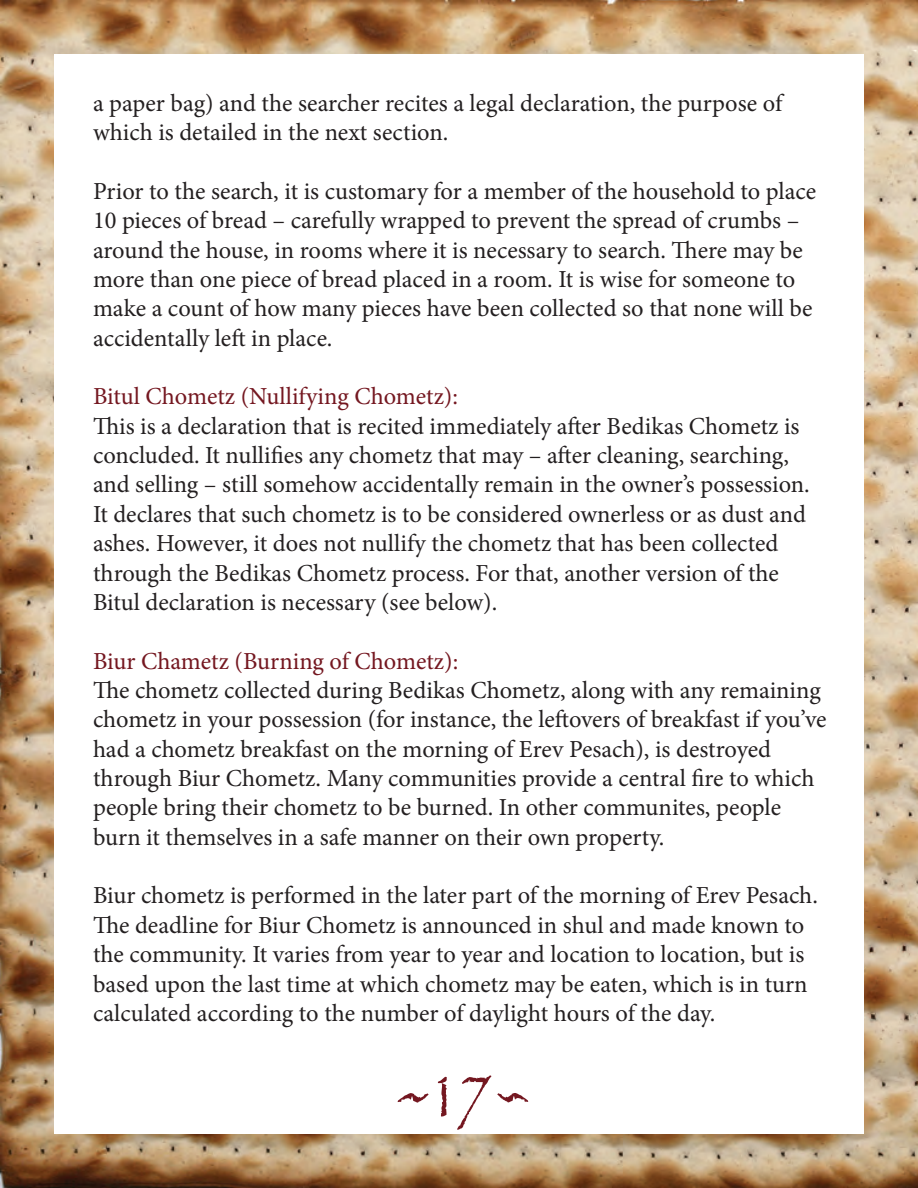
<style>
.page{position:relative;width:918px;height:1188px;background:#fff}
.page>*{position:absolute;margin:0;border:0;box-sizing:border-box;transform-origin:0 0}
.t1{font:90px "Papyrus";color:#741720}
.t2{font:72px "Papyrus";color:#741720}
.t3{font:24.45px/29.4px "Minion Pro";color:#231f20}
.t4{font:24.45px "Minion Pro";color:#741720}
</style>
<div class="page">
<img style="left:0;top:0;width:918px;height:1188px">
<div style="left:54px;top:54px;width:810px;height:1080px;background:#fff"></div>
<p class="t3" style="left:93px;top:88px;width:691px">a paper bag) and the searcher recites a legal declaration, the purpose of which is detailed in the next section.</p>
<p class="t3" style="left:93px;top:176px;width:725px">Prior to the search, it is customary for a member of the household to place 10 pieces of bread – carefully wrapped to prevent the spread of crumbs – around the house, in rooms where it is necessary to search. There may be more than one piece of bread placed in a room. It is wise for someone to make a count of how many pieces have been collected so that none will be accidentally left in place.</p>
<p class="t4" style="left:93px;top:380px;width:367px">Bitul Chometz (Nullifying Chometz):</p>
<p class="t3" style="left:93px;top:411px;width:718px">This is a declaration that is recited immediately after Bedikas Chometz is concluded. It nullifies any chometz that may – after cleaning, searching, and selling – still somehow accidentally remain in the owner’s possession.<br>It declares that such chometz is to be considered ownerless or as dust and ashes. However, it does not nullify the chometz that has been collected through the Bedikas Chometz process. For that, another version of the Bitul declaration is necessary (see below).</p>
<p class="t4" style="left:93px;top:644px;width:367px">Biur Chametz (Burning of Chometz):</p>
<p class="t3" style="left:93px;top:676px;width:735px">The chometz collected during Bedikas Chometz, along with any remaining chometz in your possession (for instance, the leftovers of breakfast if you’ve had a chometz breakfast on the morning of Erev Pesach), is destroyed through Biur Chometz. Many communities provide a central fire to which people bring their chometz to be burned. In other communites, people burn it themselves in a safe manner on their own property.</p>
<p class="t3" style="left:93px;top:881px;width:726px">Biur chometz is performed in the later part of the morning of Erev Pesach.<br>The deadline for Biur Chometz is announced in shul and made known to the community. It varies from year to year and location to location, but is based upon the last time at which chometz may be eaten, which is in turn calculated according to the number of daylight hours of the day.</p>
<h1 class="t1" style="left:395px;top:1059px;width:38px">˜</h1>
<h2 class="t2" style="left:423px;top:1050px;width:73px">17</h2>
</div>
